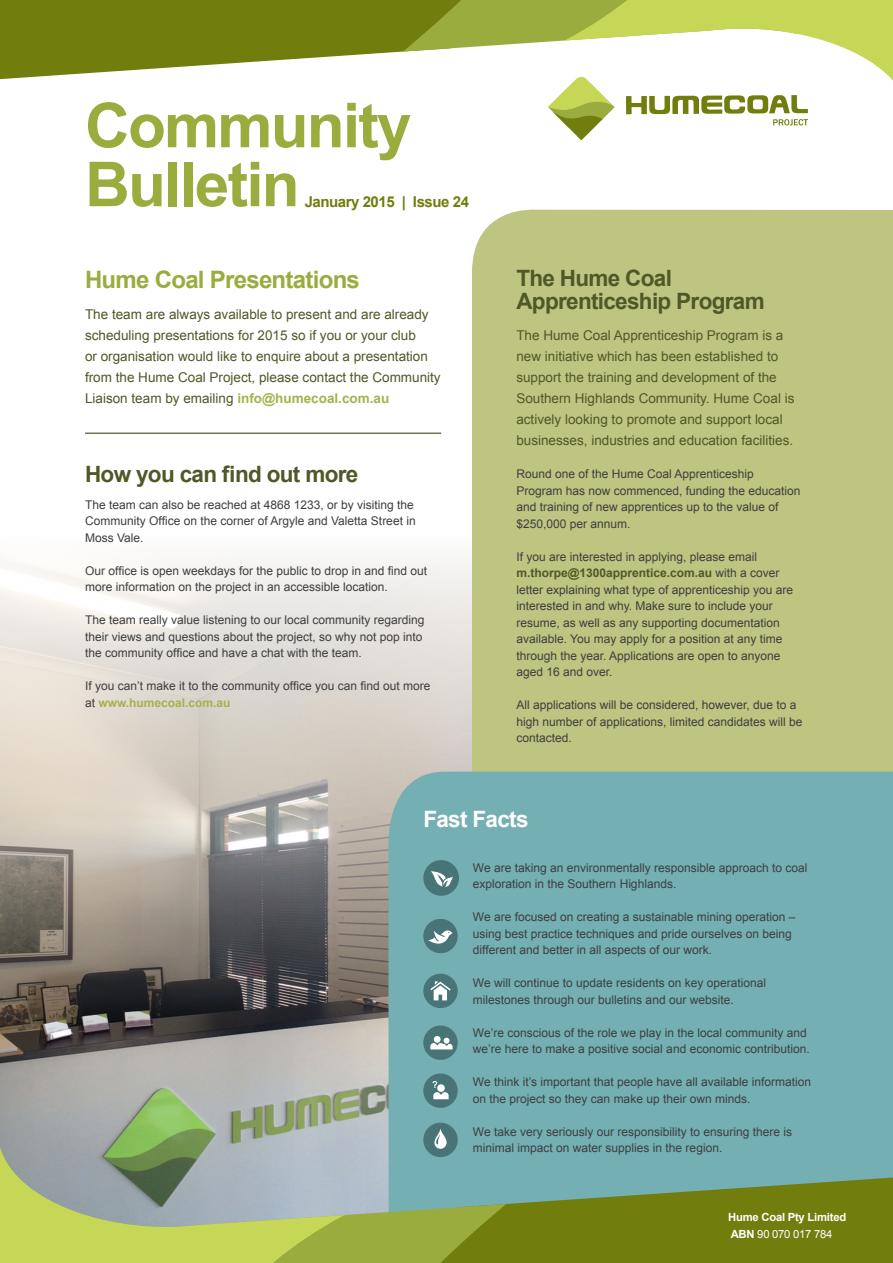
<style>
.page{position:relative;width:893px;height:1263px;background:#fff}
.page>*{position:absolute;margin:0;border:0;box-sizing:border-box;transform-origin:0 0}
.t1{font:700 62.1px "Arial";letter-spacing:-.03em;color:#9bac3f}
.t2{font:700 24px "Arial";letter-spacing:-.03em;color:#9bac3f}
.t3{font:700 22.5px/22.5px "Arial";letter-spacing:-.03em;color:#4f5827}
.t4{font:700 22.5px "Arial";letter-spacing:-.03em;color:#fff}
.t5{font:700 15px "Arial";letter-spacing:-.03em;color:#717d0c}
.t6{font:13.5px/21px "Arial";color:#4f5827}
.t7{font:12px/16.5px "Arial";color:#3e3e3f}
.t8{font:700 11.25px "Arial";letter-spacing:-.02em;color:#fff}
.t9{font:11.25px "Arial";letter-spacing:-.02em;color:#fff}
.s1{font-weight:700;color:#a5b24d}
.s2{font-weight:700;color:#4f5827}
.s3{font-weight:700}
</style>
<div class="page">
<img style="left:0;top:1022px;width:384px;height:125px">
<svg style="left:0;top:559px;width:472px;height:463px;background:#bab5ae"></svg>
<div style="left:472px;top:209px;width:421px;height:563px;background:#bec581"></div>
<svg style="left:0;top:0;width:278px;height:80px;background:#838d2b"></svg>
<svg style="left:278px;top:0;width:151px;height:61px;background:#808b25"></svg>
<svg style="left:429px;top:0;width:464px;height:140px"></svg>
<hr style="left:85px;top:433px;width:356px;height:1px;background:#424b18">
<div style="left:384px;top:772px;width:509px;height:375px;background:#74afb4"></div>
<div style="left:423px;top:919px;width:35px;height:34px;background:#497477;border-radius:50%"></div>
<svg style="left:423px;top:925px;width:32px;height:22px"></svg>
<div style="left:423px;top:974px;width:35px;height:34px;background:#497477;border-radius:50%"></div>
<div style="left:423px;top:1073px;width:35px;height:35px;background:#497477;border-radius:50%"></div>
<div style="left:423px;top:1123px;width:35px;height:34px;background:#497477;border-radius:50%"></div>
<div style="left:423px;top:860px;width:36px;height:36px;background:#497477;border-radius:50%"></div>
<svg style="left:429px;top:871px;width:26px;height:32px"></svg>
<div style="left:423px;top:1025px;width:35px;height:35px;background:#497477;border-radius:50%"></div>
<svg style="left:632px;top:1147px;width:261px;height:116px;background:#728d45"></svg>
<svg style="left:480px;top:1147px;width:152px;height:116px;background:#73945a"></svg>
<svg style="left:0;top:1147px;width:480px;height:116px;background:#a2b583"></svg>
<svg style="left:430px;top:981px;width:21px;height:19px"></svg>
<svg style="left:430px;top:1036px;width:23px;height:13px"></svg>
<svg style="left:432px;top:1081px;width:17px;height:18px"></svg>
<svg style="left:434px;top:1128px;width:15px;height:21px"></svg>
<p class="t1" style="left:85px;top:84px;width:328px">Community</p>
<p class="t1" style="left:85px;top:143px;width:216px">Bulletin</p>
<p class="t5" style="left:305px;top:191px;width:166px">January 2015 | Issue 24</p>
<p class="t2" style="left:85px;top:263px;width:276px">Hume Coal Presentations</p>
<p class="t6" style="left:85px;top:304px;width:357px">The team are always available to present and are already scheduling presentations for 2015 so if you or your club<br>or organisation would like to enquire about a presentation from the Hume Coal Project, please contact the Community Liaison team by emailing <span class="s1">info@humecoal.com.au</span></p>
<p class="t3" style="left:85px;top:463px;width:275px">How you can find out more</p>
<p class="t7" style="left:85px;top:496px;width:332px">The team can also be reached at 4868 1233, or by visiting the<br>Community Office on the corner of Argyle and Valetta Street in<br>Moss Vale.</p>
<p class="t7" style="left:85px;top:562px;width:344px">Our office is open weekdays for the public to drop in and find out more information on the project in an accessible location.</p>
<p class="t7" style="left:85px;top:612px;width:341px">The team really value listening to our local community regarding their views and questions about the project, so why not pop into the community office and have a chat with the team.</p>
<p class="t7" style="left:85px;top:678px;width:347px">If you can’t make it to the community office you can find out more at <span class="s1">www.humecoal.com.au</span></p>
<p class="t3" style="left:516px;top:268px;width:250px">The Hume Coal<br>Apprenticeship Program</p>
<p class="t6" style="left:516px;top:325px;width:280px">The Hume Coal Apprenticeship Program is a new initiative which has been established to support the training and development of the Southern Highlands Community. Hume Coal is actively looking to promote and support local businesses, industries and education facilities.</p>
<p class="t7" style="left:516px;top:466px;width:286px">Round one of the Hume Coal Apprenticeship Program has now commenced, funding the education and training of new apprentices up to the value of $250,000 per annum.</p>
<p class="t7" style="left:516px;top:549px;width:278px">If you are interested in applying, please email <span class="s2">m.thorpe@1300apprentice.com.au</span> with a cover letter explaining what type of apprenticeship you are interested in and why. Make sure to include your resume, as well as any supporting documentation available. You may apply for a position at any time through the year. Applications are open to anyone aged 16 and over.</p>
<p class="t7" style="left:516px;top:697px;width:288px">All applications will be considered, however, due to a high number of applications, limited candidates will be contacted.</p>
<p class="t4" style="left:423px;top:804px;width:107px">Fast Facts</p>
<p class="t7" style="left:473px;top:859px;width:336px">We are taking an environmentally responsible approach to coal exploration in the Southern Highlands.</p>
<p class="t7" style="left:473px;top:909px;width:324px">We are focused on creating a sustainable mining operation – using best practice techniques and pride ourselves on being different and better in all aspects of our work.</p>
<p class="t7" style="left:473px;top:975px;width:295px">We will continue to update residents on key operational milestones through our bulletins and our website.</p>
<p class="t7" style="left:473px;top:1024px;width:338px">We’re conscious of the role we play in the local community and we’re here to make a positive social and economic contribution.</p>
<p class="t7" style="left:473px;top:1074px;width:340px">We think it’s important that people have all available information on the project so they can make up their own minds.</p>
<p class="t7" style="left:473px;top:1123px;width:321px">We take very seriously our responsibility to ensuring there is minimal impact on water supplies in the region.</p>
<p class="t8" style="left:728px;top:1210px;width:120px">Hume Coal Pty Limited</p>
<p class="t9" style="left:731px;top:1226px;width:103px"><span class="s3">ABN</span> 90 070 017 784</p>
</div>
